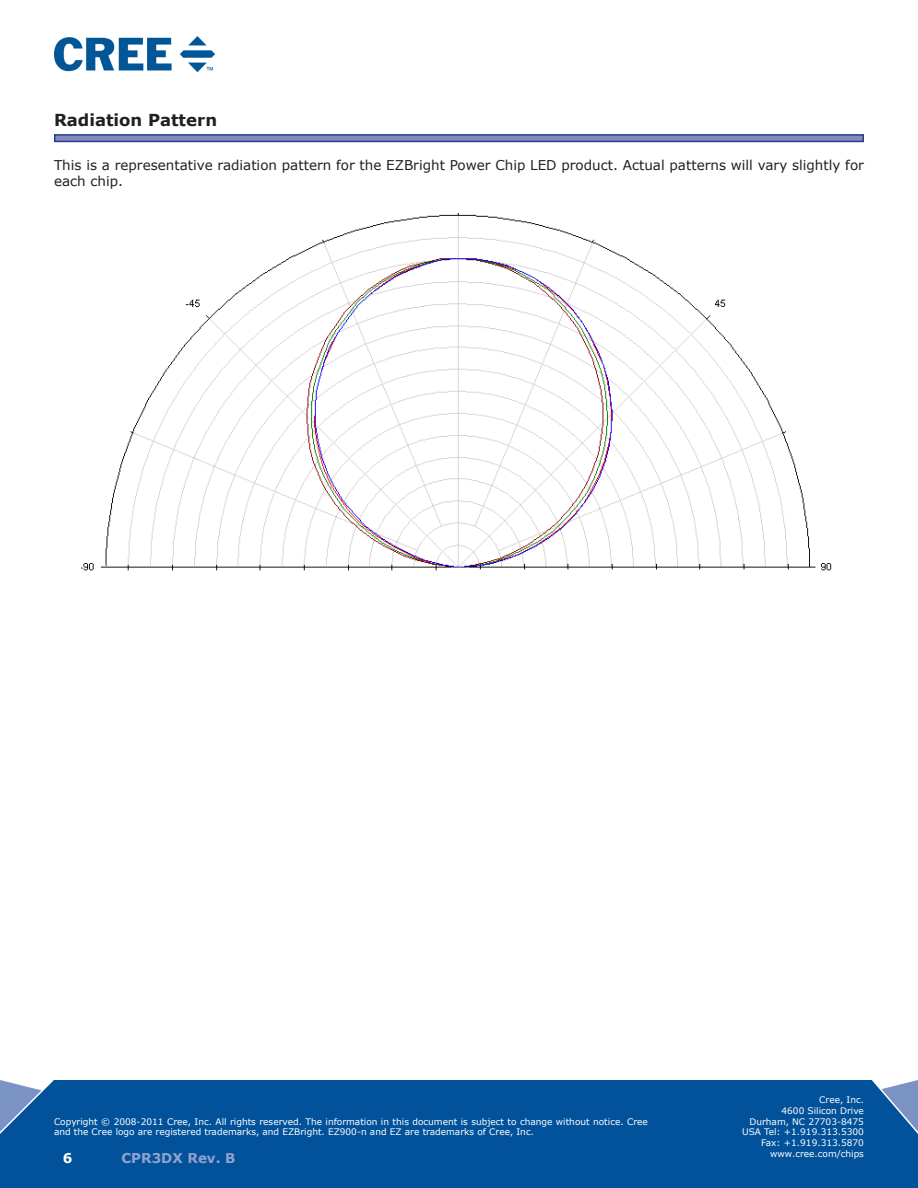
<style>
.page{position:relative;width:918px;height:1188px;background:#fff}
.page>*{position:absolute;margin:0;border:0;box-sizing:border-box;transform-origin:0 0}
.t1{font:700 16.5px "Verdana";color:#231f20}
.t2{font:13.5px/16.2px "Verdana";color:#231f20}
.t3{font:700 13.5px "Verdana";color:#90a3ce}
.t4{font:700 13.5px "Verdana";color:#fff}
.t5{font:9px/10.8px "Verdana";color:#fff}
</style>
<div class="page">
<div style="left:0;top:1080px;width:918px;height:108px;background:#01529a"></div>
<img style="left:54px;top:37px;width:160px;height:35px">
<img style="left:82px;top:214px;width:750px;height:357px">
<svg style="left:54px;top:134px;width:810px;height:8px;background:#656fab"></svg>
<p class="t1" style="left:54px;top:108px;width:165px">Radiation Pattern</p>
<p class="t2" style="left:54px;top:157px;width:811px">This is a representative radiation pattern for the EZBright Power Chip LED product. Actual patterns will vary slightly for each chip.</p>
<p class="t5" style="left:54px;top:1116px;width:595px">Copyright © 2008-2011 Cree, Inc. All rights reserved. The information in this document is subject to change without notice. Cree and the Cree logo are registered trademarks, and EZBright. EZ900-n and EZ are trademarks of Cree, Inc.</p>
<h2 class="t4" style="left:63px;top:1148px;width:11px">6</h2>
<h2 class="t3" style="left:122px;top:1149px;width:116px">CPR3DX Rev. B</h2>
<p class="t5" style="left:742px;top:1094px;width:123px;text-align:right">Cree, Inc.<br>4600 Silicon Drive<br>Durham, NC 27703-8475<br>USA Tel: +1.919.313.5300<br>Fax: +1.919.313.5870 www.cree.com/chips</p>
</div>
